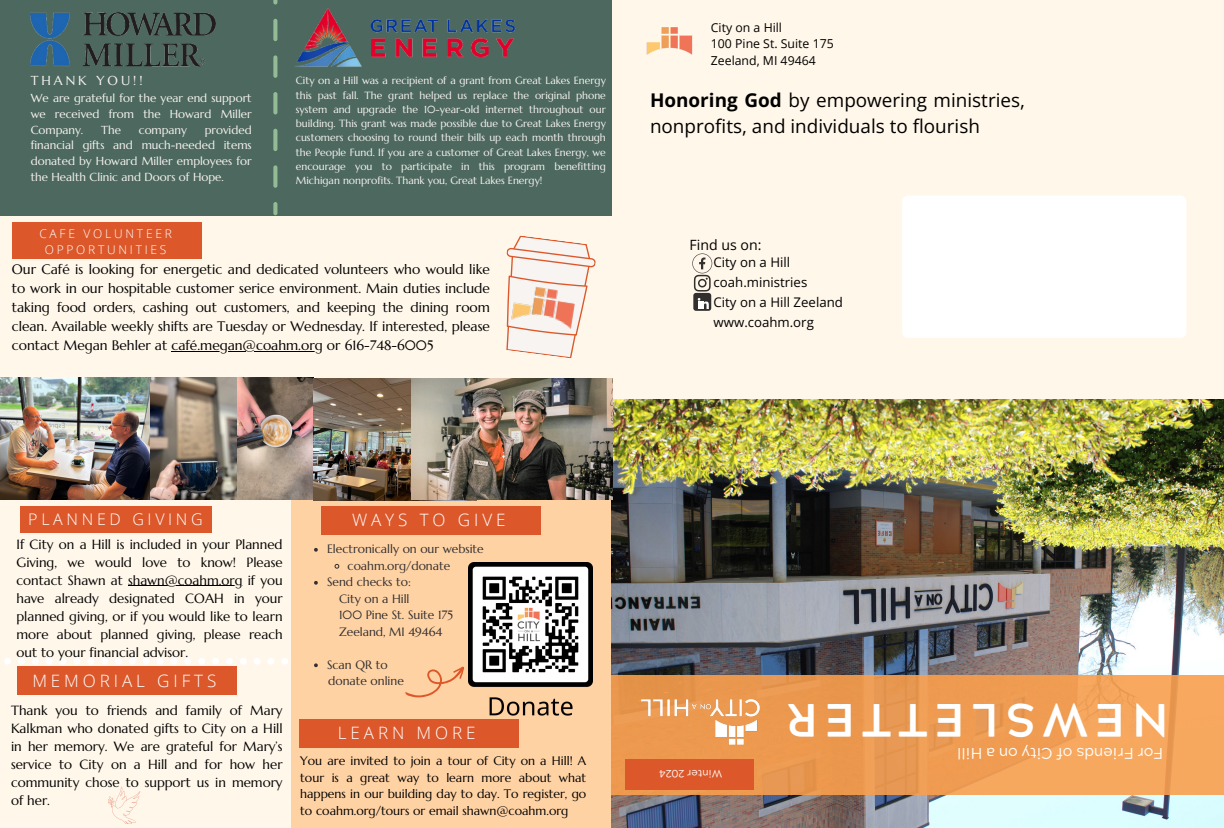
<style>
.page{position:relative;width:1224px;height:828px;background:#fff7ea}
.page>*{position:absolute;margin:0;border:0;box-sizing:border-box;transform-origin:0 0}
.t1{font:700 46.6px "Acherus Grotesque";letter-spacing:.16em;color:#fff}
.t2{font:18.9px/26.2px "Open Sans";color:#000}
.t3{font:300 17px "Open Sans";letter-spacing:.23em;color:#fff}
.t4{font:300 16px "Open Sans";letter-spacing:.23em;color:#fff}
.t5{font:15.5px "Acherus Grotesque";color:#fff}
.t6{font:14.1px "Open Sans";color:#000}
.t7{font:13.7px/18.9px "Marcellus";color:#000;text-align:justify}
.t8{font:13.3px/18px "Marcellus";color:#000;text-align:justify}
.t9{font:13.2px "Open Sans";color:#000}
.t10{font:13px "Marcellus";letter-spacing:.23em;color:#f8f4f2}
.t11{font:12.3px/16.5px "Marcellus";color:#000;text-align:justify}
.t12{font:12.3px "Open Sans";color:#000}
.t13{font:12.1px "Marcellus";color:#322f2f}
.t14{font:300 12px/16.5px "Open Sans";letter-spacing:.23em;color:#fff;text-align:center}
.t15{font:11.6px/15.8px "Marcellus";color:#f8f4f2;text-align:justify}
.t16{font:10.5px "Acherus Grotesque";color:#fff}
.t17{font:10.4px/14.2px "Marcellus";color:#f8f4f2;text-align:justify}
.s1{font-weight:700}
</style>
<div class="page">
<div style="left:0;top:0;width:612px;height:215px;background:#4d695f"></div>
<div style="left:292px;top:485px;width:320px;height:343px;background:#ffd2a4"></div>
<img style="left:468px;top:563px;width:125px;height:153px">
<svg style="left:4px;top:658px;width:7px;height:7px"></svg>
<svg style="left:18px;top:658px;width:7px;height:7px"></svg>
<svg style="left:32px;top:658px;width:7px;height:7px"></svg>
<svg style="left:46px;top:658px;width:7px;height:7px"></svg>
<svg style="left:60px;top:658px;width:6px;height:7px"></svg>
<svg style="left:73px;top:658px;width:7px;height:7px"></svg>
<svg style="left:87px;top:658px;width:7px;height:7px"></svg>
<svg style="left:101px;top:658px;width:7px;height:7px"></svg>
<svg style="left:115px;top:658px;width:7px;height:7px"></svg>
<svg style="left:129px;top:658px;width:7px;height:7px"></svg>
<svg style="left:143px;top:658px;width:7px;height:7px"></svg>
<svg style="left:157px;top:658px;width:6px;height:7px"></svg>
<svg style="left:171px;top:658px;width:6px;height:7px"></svg>
<svg style="left:184px;top:658px;width:7px;height:7px"></svg>
<svg style="left:198px;top:658px;width:7px;height:7px"></svg>
<svg style="left:212px;top:658px;width:7px;height:7px"></svg>
<svg style="left:226px;top:658px;width:7px;height:7px"></svg>
<svg style="left:240px;top:658px;width:7px;height:7px"></svg>
<svg style="left:254px;top:658px;width:7px;height:7px"></svg>
<svg style="left:268px;top:658px;width:6px;height:7px"></svg>
<svg style="left:281px;top:658px;width:7px;height:7px"></svg>
<div style="left:321px;top:506px;width:220px;height:29px;background:#dc582a"></div>
<div style="left:20px;top:506px;width:191px;height:27px;background:#dc582a"></div>
<img style="left:646px;top:27px;width:47px;height:27px">
<div style="left:902px;top:196px;width:284px;height:142px;background:#fff;border-radius:6px"></div>
<svg style="left:692px;top:253px;width:20px;height:38px"></svg>
<div style="left:693px;top:293px;width:18px;height:18px;background:#322f2f;border-radius:3px"></div>
<svg style="left:698px;top:298px;width:11px;height:11px"></svg>
<img style="left:612px;top:400px;width:612px;height:428px">
<div style="left:612px;top:675px;width:612px;height:120px;background:linear-gradient(to right,#e58f47,#f7a85f)"></div>
<div style="left:625px;top:759px;width:128px;height:30px;background:#dc582a"></div>
<img style="left:634px;top:689px;width:133px;height:63px">
<svg style="left:405px;top:666px;width:59px;height:32px"></svg>
<img style="left:294px;top:8px;width:222px;height:59px">
<img style="left:30px;top:12px;width:186px;height:55px">
<div style="left:17px;top:666px;width:220px;height:29px;background:#dc582a"></div>
<svg style="left:108px;top:786px;width:33px;height:38px"></svg>
<div style="left:12px;top:222px;width:190px;height:36px;background:#dc582a"></div>
<svg style="left:506px;top:235px;width:90px;height:124px"></svg>
<img style="left:506px;top:261px;width:90px;height:72px">
<img style="left:0;top:378px;width:237px;height:122px">
<img style="left:237px;top:378px;width:240px;height:123px">
<img style="left:411px;top:378px;width:201px;height:122px">
<hr style="left:128px;top:585px;width:115px;height:1px;background:#000">
<svg style="left:314px;top:548px;width:4px;height:4px"></svg>
<svg style="left:334px;top:564px;width:6px;height:5px"></svg>
<svg style="left:314px;top:581px;width:4px;height:4px"></svg>
<svg style="left:314px;top:663px;width:4px;height:4px"></svg>
<hr style="left:172px;top:351px;width:151px;height:1px;background:#000">
<div style="left:299px;top:719px;width:220px;height:29px;background:#dc582a"></div>
<svg style="left:273px;top:202px;width:4px;height:13px"></svg>
<svg style="left:273px;top:0;width:4px;height:188px"></svg>
<p class="t10" style="left:31px;top:72px;width:113px">THANK YOU!!</p>
<p class="t15" style="left:31px;top:90px;width:222px">We are grateful for the year end support we received from the Howard Miller Company.</p>
<p class="t15" style="left:31px;top:122px;width:222px;text-indent:174px">provided financial gifts and much-needed items donated by Howard Miller employees for the Health Clinic and Doors of Hope.</p>
<p class="t15" style="left:101px;top:122px;width:21px">The</p>
<p class="t15" style="left:139px;top:122px;width:50px">company</p>
<p class="t14" style="left:39px;top:225px;width:134px">CAFE VOLUNTEER<br>OPPORTUNITIES</p>
<h4 class="t17" style="left:296px;top:74px;width:312px">City on a Hill was a recipient of a grant from Great Lakes Energy this past fall. The grant helped us replace the original phone system and upgrade the 10-year-old internet throughout our building. This grant was made possible due to Great Lakes Energy customers choosing to round their bills up each month through the People Fund. If you are a customer of Great Lakes Energy, we encourage you to participate in this program benefitting Michigan nonprofits. Thank you, Great Lakes Energy!</h4>
<p class="t7" style="left:12px;top:260px;width:480px">Our Café is looking for energetic and dedicated volunteers who would like to work in our hospitable customer serice environment. Main duties include taking food orders, cashing out customers, and keeping the dining room clean. Available weekly shifts are Tuesday or Wednesday. If interested, please contact Megan Behler at café.megan@coahm.org or 616-748-6005</p>
<h2 class="t12" style="left:711px;top:18px;width:73px">City on a Hill</h2>
<p class="t12" style="left:711px;top:35px;width:124px">100 Pine St. Suite 175</p>
<p class="t12" style="left:711px;top:51px;width:106px">Zeeland, MI 49464</p>
<p class="t2" style="left:650px;top:87px;width:376px"><span class="s1">Honoring God</span> by empowering ministries, nonprofits, and individuals to flourish</p>
<p class="t6" style="left:690px;top:235px;width:73px">Find us on:</p>
<p class="t9" style="left:714px;top:253px;width:78px">City on a Hill</p>
<p class="t9" style="left:714px;top:273px;width:95px">coah.ministries</p>
<p class="t9" style="left:714px;top:293px;width:131px">City on a Hill Zeeland</p>
<p class="t9" style="left:714px;top:313px;width:102px">www.coahm.org</p>
<p class="t4" style="left:28px;top:508px;width:176px">PLANNED GIVING</p>
<p class="t3" style="left:352px;top:508px;width:155px">WAYS TO GIVE</p>
<p class="t8" style="left:16px;top:535px;width:268px">If City on a Hill is included in your Planned Giving, we would love to know! Please contact Shawn at shawn@coahm.org if you</p>
<p class="t8" style="left:16px;top:589px;width:268px">have already designated COAH in your planned giving, or if you would like to learn more about planned giving, please reach out to your financial advisor.</p>
<p class="t13" style="left:327px;top:541px;width:158px">Electronically on our website</p>
<h3 class="t13" style="left:348px;top:558px;width:104px">coahm.org/donate</h3>
<p class="t13" style="left:327px;top:574px;width:85px">Send checks to:</p>
<p class="t13" style="left:339px;top:591px;width:72px">City on a Hill</p>
<p class="t13" style="left:339px;top:607px;width:115px">100 Pine St. Suite 175</p>
<p class="t13" style="left:339px;top:624px;width:105px">Zeeland, MI 49464</p>
<p class="t13" style="left:327px;top:657px;width:62px">Scan QR to</p>
<p class="t13" style="left:328px;top:673px;width:77px">donate online</p>
<p class="t3" style="left:32px;top:669px;width:114px">MEMORIAL</p>
<p class="t8" style="left:56px;top:702px;width:24px">you</p>
<p class="t8" style="left:86px;top:702px;width:15px">to</p>
<p class="t8" style="left:107px;top:702px;width:42px">friends</p>
<p class="t8" style="left:155px;top:702px;width:24px">and</p>
<p class="t3" style="left:157px;top:669px;width:61px">GIFTS</p>
<p class="t8" style="left:186px;top:702px;width:98px">family of Mary</p>
<p class="t1" style="left:1169px;top:739px;width:383px;rotate:-180deg">NEWSLETTER</p>
<p class="t8" style="left:11px;top:702px;width:38px">Thank</p>
<p class="t8" style="left:11px;top:720px;width:273px">Kalkman who donated gifts to City on a Hill in her memory. We are grateful for Mary’s service to City on a Hill and for how her community chose to support us in memory of her.</p>
<p class="t3" style="left:338px;top:721px;width:139px">LEARN MORE</p>
<p class="t11" style="left:300px;top:753px;width:288px">You are invited to join a tour of City on a Hill! A tour is a great way to learn more about what happens in our building day to day. To register, go to coahm.org/tours or email shawn@coahm.org</p>
<p class="t5" style="left:1163px;top:759px;width:208px;rotate:-180deg">F o r F nei r d s o f C yt i o n a H l l i</p>
<p class="t16" style="left:722px;top:778px;width:64px;rotate:-180deg">W ni ret 02 42</p>
</div>
